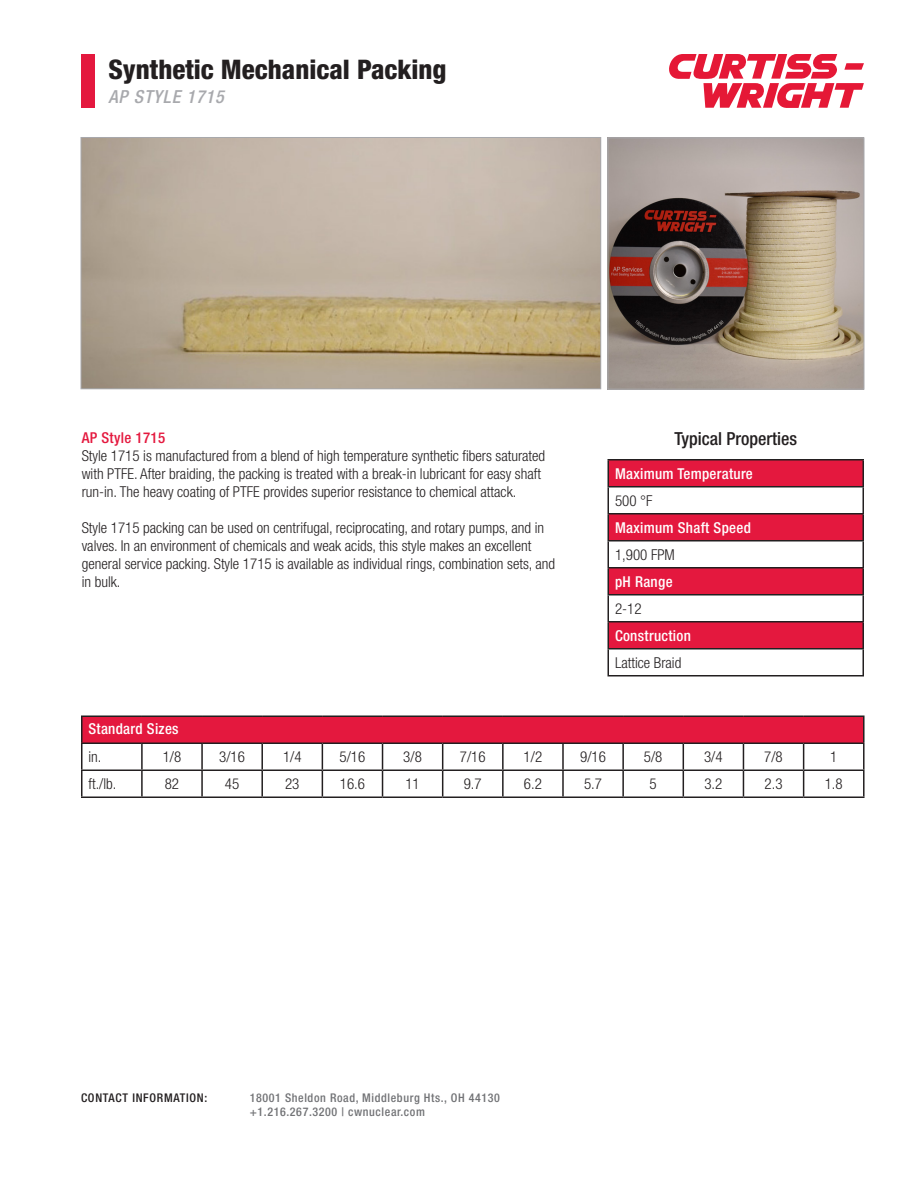
<style>
.page{position:relative;width:918px;height:1188px;background:#fff}
.page>*{position:absolute;margin:0;border:0;box-sizing:border-box;transform-origin:0 0}
.t1{font:800 condensed 27px "Helvetica Neue LT Std";color:#231f20}
.t2{font:500 condensed 18px "Helvetica Neue LT Std";color:#231f20}
.t3{font:italic 500 condensed 18px "Helvetica Neue LT Std";letter-spacing:.05em;color:#a8a9ad}
.t4{font:300 condensed 15px/18px "Helvetica Neue LT Std";color:#231f20}
.t5{font:500 condensed 15px "Helvetica Neue LT Std";letter-spacing:.02em;color:#fff}
.t6{font:500 condensed 15px "Helvetica Neue LT Std";letter-spacing:.02em;color:#e4183e}
.t7{font:500 condensed 12px "Helvetica Neue LT Std";letter-spacing:.05em;color:#717275}
.t8{font:500 condensed 12px "Helvetica Neue LT Std";letter-spacing:.06em;color:#231f20}
</style>
<div class="page">
<img style="left:83px;top:139px;width:516px;height:248px">
<div style="left:81px;top:137px;width:520px;height:252px;border:1px solid #a8a9ad"></div>
<svg style="left:669px;top:54px;width:195px;height:54px"></svg>
<div style="left:81px;top:54px;width:13px;height:54px;background:#e4183e"></div>
<div style="left:82px;top:716px;width:782px;height:27px;background:#e4183e"></div>
<hr style="left:81px;top:716px;width:61px;height:1px;background:#231f20">
<hr style="left:142px;top:716px;width:60px;height:1px;background:#231f20">
<hr style="left:202px;top:716px;width:60px;height:1px;background:#231f20">
<hr style="left:262px;top:716px;width:60px;height:1px;background:#231f20">
<hr style="left:322px;top:716px;width:61px;height:1px;background:#231f20">
<hr style="left:383px;top:716px;width:60px;height:1px;background:#231f20">
<hr style="left:443px;top:716px;width:60px;height:1px;background:#231f20">
<hr style="left:503px;top:716px;width:60px;height:1px;background:#231f20">
<hr style="left:563px;top:716px;width:60px;height:1px;background:#231f20">
<hr style="left:623px;top:716px;width:60px;height:1px;background:#231f20">
<hr style="left:683px;top:716px;width:60px;height:1px;background:#231f20">
<hr style="left:743px;top:716px;width:61px;height:1px;background:#231f20">
<hr style="left:804px;top:716px;width:61px;height:1px;background:#231f20">
<hr style="left:863px;top:717px;width:2px;height:25px;background:#231f20">
<hr style="left:81px;top:742px;width:61px;height:2px;background:#231f20">
<hr style="left:142px;top:742px;width:60px;height:2px;background:#231f20">
<hr style="left:141px;top:744px;width:2px;height:26px;background:#231f20">
<hr style="left:202px;top:742px;width:60px;height:2px;background:#231f20">
<hr style="left:201px;top:744px;width:2px;height:26px;background:#231f20">
<hr style="left:262px;top:742px;width:60px;height:2px;background:#231f20">
<hr style="left:261px;top:744px;width:2px;height:26px;background:#231f20">
<hr style="left:322px;top:742px;width:61px;height:2px;background:#231f20">
<hr style="left:383px;top:742px;width:60px;height:2px;background:#231f20">
<hr style="left:443px;top:742px;width:60px;height:2px;background:#231f20">
<hr style="left:503px;top:742px;width:60px;height:2px;background:#231f20">
<hr style="left:502px;top:744px;width:2px;height:26px;background:#231f20">
<hr style="left:563px;top:742px;width:60px;height:2px;background:#231f20">
<hr style="left:562px;top:744px;width:2px;height:26px;background:#231f20">
<hr style="left:623px;top:742px;width:60px;height:2px;background:#231f20">
<hr style="left:622px;top:744px;width:2px;height:26px;background:#231f20">
<hr style="left:683px;top:742px;width:60px;height:2px;background:#231f20">
<hr style="left:743px;top:742px;width:61px;height:2px;background:#231f20">
<hr style="left:804px;top:742px;width:61px;height:2px;background:#231f20">
<hr style="left:863px;top:744px;width:2px;height:26px;background:#231f20">
<hr style="left:81px;top:770px;width:61px;height:1px;background:#231f20">
<svg style="left:81px;top:717px;width:1px;height:79px"></svg>
<hr style="left:142px;top:770px;width:60px;height:1px;background:#231f20">
<hr style="left:141px;top:771px;width:2px;height:25px;background:#231f20">
<hr style="left:202px;top:770px;width:60px;height:1px;background:#231f20">
<hr style="left:201px;top:771px;width:2px;height:25px;background:#231f20">
<hr style="left:262px;top:770px;width:60px;height:1px;background:#231f20">
<hr style="left:261px;top:771px;width:2px;height:25px;background:#231f20">
<hr style="left:322px;top:770px;width:61px;height:1px;background:#231f20">
<svg style="left:322px;top:744px;width:1px;height:52px"></svg>
<hr style="left:383px;top:770px;width:60px;height:1px;background:#231f20">
<svg style="left:382px;top:744px;width:1px;height:52px"></svg>
<hr style="left:443px;top:770px;width:60px;height:1px;background:#231f20">
<svg style="left:442px;top:744px;width:1px;height:52px"></svg>
<hr style="left:503px;top:770px;width:60px;height:1px;background:#231f20">
<hr style="left:502px;top:771px;width:2px;height:25px;background:#231f20">
<hr style="left:563px;top:770px;width:60px;height:1px;background:#231f20">
<hr style="left:562px;top:771px;width:2px;height:25px;background:#231f20">
<hr style="left:623px;top:770px;width:60px;height:1px;background:#231f20">
<hr style="left:622px;top:771px;width:2px;height:25px;background:#231f20">
<hr style="left:683px;top:770px;width:60px;height:1px;background:#231f20">
<svg style="left:683px;top:744px;width:1px;height:52px"></svg>
<hr style="left:743px;top:770px;width:61px;height:1px;background:#231f20">
<svg style="left:743px;top:744px;width:1px;height:52px"></svg>
<hr style="left:804px;top:770px;width:61px;height:1px;background:#231f20">
<svg style="left:803px;top:744px;width:1px;height:52px"></svg>
<hr style="left:863px;top:771px;width:2px;height:25px;background:#231f20">
<hr style="left:81px;top:796px;width:61px;height:2px;background:#231f20">
<hr style="left:142px;top:796px;width:60px;height:2px;background:#231f20">
<hr style="left:202px;top:796px;width:60px;height:2px;background:#231f20">
<hr style="left:262px;top:796px;width:60px;height:2px;background:#231f20">
<hr style="left:322px;top:796px;width:61px;height:2px;background:#231f20">
<hr style="left:383px;top:796px;width:60px;height:2px;background:#231f20">
<hr style="left:443px;top:796px;width:60px;height:2px;background:#231f20">
<hr style="left:503px;top:796px;width:60px;height:2px;background:#231f20">
<hr style="left:563px;top:796px;width:60px;height:2px;background:#231f20">
<hr style="left:623px;top:796px;width:60px;height:2px;background:#231f20">
<hr style="left:683px;top:796px;width:60px;height:2px;background:#231f20">
<hr style="left:743px;top:796px;width:61px;height:2px;background:#231f20">
<hr style="left:804px;top:796px;width:61px;height:2px;background:#231f20">
<svg style="left:609px;top:460px;width:253px;height:188px;fill:#e4183e"></svg>
<hr style="left:608px;top:459px;width:256px;height:1px;background:#231f20">
<hr style="left:862px;top:460px;width:2px;height:26px;background:#231f20">
<hr style="left:608px;top:486px;width:256px;height:2px;background:#231f20">
<hr style="left:862px;top:488px;width:2px;height:25px;background:#231f20">
<hr style="left:608px;top:513px;width:256px;height:1px;background:#231f20">
<hr style="left:862px;top:514px;width:2px;height:26px;background:#231f20">
<hr style="left:608px;top:540px;width:256px;height:2px;background:#231f20">
<hr style="left:862px;top:542px;width:2px;height:25px;background:#231f20">
<hr style="left:608px;top:567px;width:256px;height:1px;background:#231f20">
<hr style="left:862px;top:568px;width:2px;height:26px;background:#231f20">
<hr style="left:608px;top:594px;width:256px;height:2px;background:#231f20">
<hr style="left:862px;top:596px;width:2px;height:25px;background:#231f20">
<hr style="left:608px;top:621px;width:256px;height:1px;background:#231f20">
<hr style="left:862px;top:622px;width:2px;height:26px;background:#231f20">
<hr style="left:608px;top:648px;width:256px;height:2px;background:#231f20">
<svg style="left:608px;top:460px;width:1px;height:215px"></svg>
<hr style="left:862px;top:650px;width:2px;height:25px;background:#231f20">
<hr style="left:608px;top:675px;width:256px;height:1px;background:#231f20">
<img style="left:610px;top:139px;width:252px;height:249px">
<div style="left:608px;top:137px;width:256px;height:253px;border:1px solid #a8a9ad"></div>
<p class="t1" style="left:108px;top:52px;width:340px">Synthetic Mechanical Packing</p>
<p class="t3" style="left:108px;top:86px;width:117px">AP STYLE 1715</p>
<p class="t6" style="left:82px;top:428px;width:85px">AP Style 1715</p>
<p class="t4" style="left:82px;top:446px;width:465px">Style 1715 is manufactured from a blend of high temperature synthetic fibers saturated with PTFE. After braiding, the packing is treated with a break-in lubricant for easy shaft run-in. The heavy coating of PTFE provides superior resistance to chemical attack.</p>
<p class="t4" style="left:82px;top:518px;width:475px">Style 1715 packing can be used on centrifugal, reciprocating, and rotary pumps, and in valves. In an environment of chemicals and weak acids, this style makes an excellent general service packing. Style 1715 is available as individual rings, combination sets, and in bulk.</p>
<p class="t2" style="left:674px;top:428px;width:124px">Typical Properties</p>
<p class="t5" style="left:615px;top:464px;width:139px">Maximum Temperature</p>
<p class="t4" style="left:615px;top:491px;width:39px">500 °F</p>
<p class="t5" style="left:615px;top:518px;width:137px">Maximum Shaft Speed</p>
<p class="t4" style="left:615px;top:545px;width:61px">1,900 FPM</p>
<p class="t5" style="left:615px;top:572px;width:59px">pH Range</p>
<p class="t4" style="left:615px;top:599px;width:28px">2-12</p>
<p class="t5" style="left:615px;top:626px;width:78px">Construction</p>
<p class="t4" style="left:615px;top:653px;width:68px">Lattice Braid</p>
<p class="t5" style="left:88px;top:719px;width:92px">Standard Sizes</p>
<p class="t4" style="left:88px;top:748px;width:15px">in.</p>
<p class="t4" style="left:163px;top:748px;width:20px">1/8</p>
<p class="t4" style="left:219px;top:748px;width:27px">3/16</p>
<p class="t4" style="left:283px;top:748px;width:20px">1/4</p>
<p class="t4" style="left:340px;top:748px;width:27px">5/16</p>
<p class="t4" style="left:403px;top:748px;width:20px">3/8</p>
<p class="t4" style="left:460px;top:748px;width:27px">7/16</p>
<p class="t4" style="left:524px;top:748px;width:20px">1/2</p>
<p class="t4" style="left:580px;top:748px;width:27px">9/16</p>
<p class="t4" style="left:644px;top:748px;width:20px">5/8</p>
<p class="t4" style="left:704px;top:748px;width:20px">3/4</p>
<p class="t4" style="left:764px;top:748px;width:20px">7/8</p>
<p class="t4" style="left:830px;top:748px;width:9px">1</p>
<p class="t4" style="left:88px;top:775px;width:30px">ft./lb.</p>
<p class="t4" style="left:165px;top:775px;width:16px">82</p>
<p class="t4" style="left:225px;top:775px;width:16px">45</p>
<p class="t4" style="left:285px;top:775px;width:16px">23</p>
<p class="t4" style="left:340px;top:775px;width:27px">16.6</p>
<p class="t4" style="left:405px;top:775px;width:16px">11</p>
<p class="t4" style="left:464px;top:775px;width:19px">9.7</p>
<p class="t4" style="left:524px;top:775px;width:19px">6.2</p>
<p class="t4" style="left:584px;top:775px;width:20px">5.7</p>
<p class="t4" style="left:650px;top:775px;width:9px">5</p>
<p class="t4" style="left:704px;top:775px;width:19px">3.2</p>
<p class="t4" style="left:765px;top:775px;width:19px">2.3</p>
<p class="t4" style="left:825px;top:775px;width:19px">1.8</p>
<p class="t8" style="left:81px;top:1091px;width:128px">CONTACT INFORMATION:</p>
<p class="t7" style="left:250px;top:1091px;width:252px">18001 Sheldon Road, Middleburg Hts., OH 44130</p>
<p class="t7" style="left:250px;top:1105px;width:177px">+1.216.267.3200 | cwnuclear.com</p>
</div>
